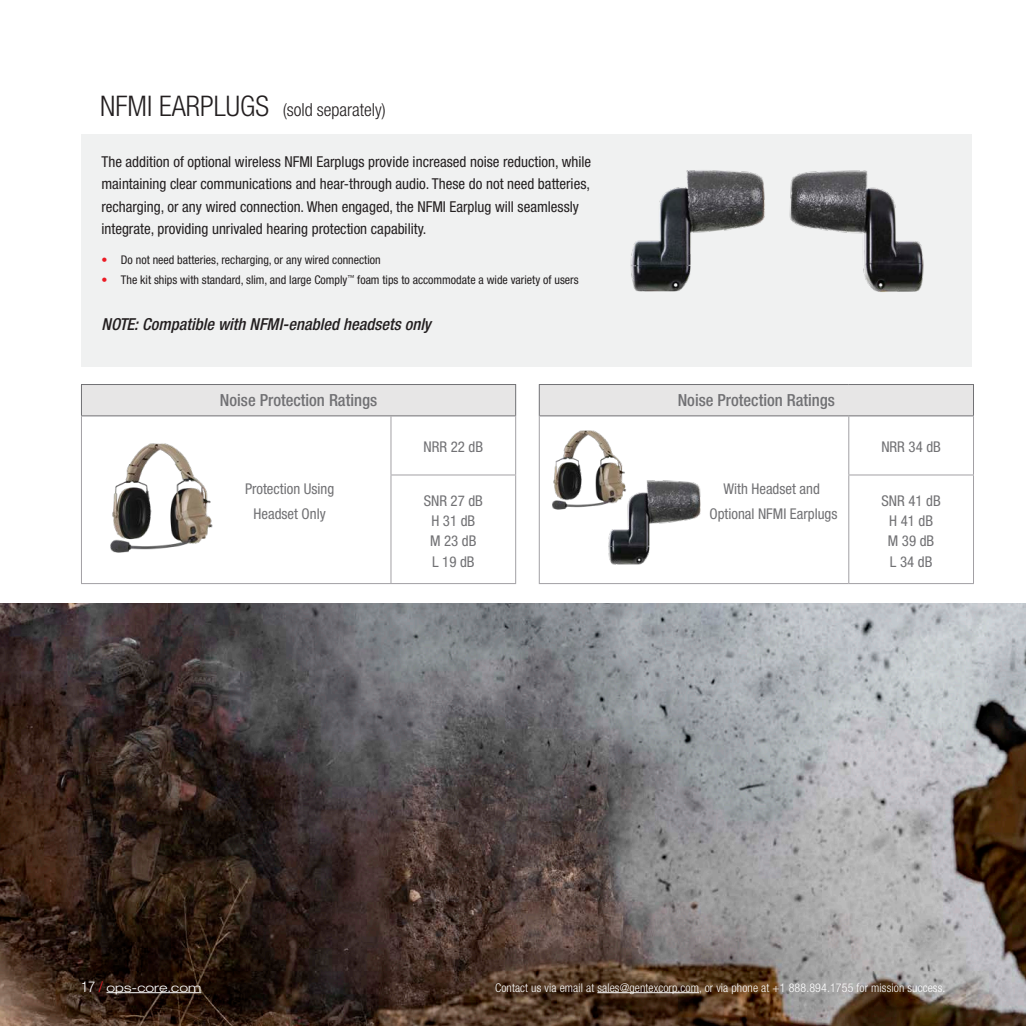
<style>
.page{position:relative;width:1026px;height:1026px;background:#fff}
.page>*{position:absolute;margin:0;border:0;box-sizing:border-box;transform-origin:0 0}
.t1{font:300 condensed 18px "Helvetica Neue LT Std";color:#231f20}
.t2{font:500 condensed 16.65px "Helvetica Neue LT Std";color:#717174}
.t3{font:italic 500 condensed 16.5px "Helvetica Neue LT Std";letter-spacing:.005em;color:#231f20}
.t4{font:condensed 15px/22.5px "Helvetica Neue LT Std";color:#231f20}
.t5{font:condensed 14.85px/25px "Helvetica Neue LT Std";color:#717174;text-align:center}
.Bullets_OPS{font:condensed 12px "Helvetica Neue LT Std";color:#231f20}
.t6{font:300 condensed 12px "Helvetica Neue LT Std";letter-spacing:.01em;color:#fff}
.t7{font:300 expanded 12px "Helvetica Neue LT Std";color:#fff;scale:1.1 1}
.s1{font-size:28.5px}
.s2{font-weight:300;color:#ec1b24}
.s3{font-stretch:condensed;font-size:14.85px}
.s4{font-stretch:condensed;font-size:14.85px;color:#ec1b24}
</style>
<div class="page">
<div style="left:81px;top:134px;width:891px;height:232px;background:#f0f1f1"></div>
<img style="left:630px;top:170px;width:294px;height:122px">
<div style="left:81px;top:385px;width:435px;height:31px;background:#e7e6e6"></div>
<hr style="left:81px;top:384px;width:310px;height:1px;background:#717174">
<hr style="left:81px;top:385px;width:1px;height:30px;background:#717174">
<hr style="left:391px;top:384px;width:125px;height:1px;background:#717174">
<hr style="left:515px;top:385px;width:1px;height:30px;background:#717174">
<hr style="left:81px;top:415px;width:310px;height:1px;background:#717174">
<hr style="left:391px;top:415px;width:125px;height:1px;background:#717174">
<hr style="left:81px;top:416px;width:1px;height:59px;background:#a2a0a4">
<hr style="left:391px;top:416px;width:1px;height:59px;background:#a2a0a4">
<hr style="left:515px;top:416px;width:1px;height:59px;background:#a2a0a4">
<hr style="left:81px;top:475px;width:1px;height:108px;background:#a2a0a4">
<hr style="left:391px;top:475px;width:125px;height:1px;background:#a2a0a4">
<hr style="left:391px;top:475px;width:1px;height:108px;background:#a2a0a4">
<hr style="left:515px;top:475px;width:1px;height:108px;background:#a2a0a4">
<hr style="left:81px;top:583px;width:310px;height:1px;background:#a2a0a4">
<hr style="left:391px;top:583px;width:125px;height:1px;background:#a2a0a4">
<img style="left:110px;top:443px;width:103px;height:110px">
<div style="left:539px;top:385px;width:435px;height:31px;background:#e7e6e6"></div>
<hr style="left:539px;top:384px;width:310px;height:1px;background:#717174">
<hr style="left:539px;top:385px;width:1px;height:30px;background:#717174">
<hr style="left:849px;top:384px;width:125px;height:1px;background:#717174">
<hr style="left:973px;top:385px;width:1px;height:30px;background:#717174">
<hr style="left:539px;top:415px;width:310px;height:1px;background:#717174">
<hr style="left:849px;top:415px;width:125px;height:1px;background:#717174">
<hr style="left:539px;top:416px;width:1px;height:59px;background:#a2a0a4">
<hr style="left:848px;top:416px;width:1px;height:59px;background:#a2a0a4">
<hr style="left:973px;top:416px;width:1px;height:59px;background:#a2a0a4">
<hr style="left:539px;top:475px;width:1px;height:108px;background:#a2a0a4">
<hr style="left:848px;top:475px;width:126px;height:1px;background:#a2a0a4">
<hr style="left:848px;top:475px;width:1px;height:108px;background:#a2a0a4">
<hr style="left:973px;top:475px;width:1px;height:108px;background:#a2a0a4">
<hr style="left:539px;top:583px;width:310px;height:1px;background:#a2a0a4">
<hr style="left:849px;top:583px;width:125px;height:1px;background:#a2a0a4">
<img style="left:608px;top:480px;width:93px;height:85px">
<img style="left:552px;top:430px;width:83px;height:86px">
<img style="left:0;top:604px;width:1026px;height:422px">
<hr style="left:107px;top:992px;width:94px;height:1px;background:#fff">
<hr style="left:597px;top:992px;width:102px;height:1px;background:#fff">
<p class="t1" style="left:100px;top:99px;width:287px"><span class="s1">NFMI EARPLUGS</span> (sold separately)</p>
<p class="t4" style="left:101px;top:150px;width:491px">The addition of optional wireless NFMI Earplugs provide increased noise reduction, while maintaining clear communications and hear-through audio. These do not need batteries, recharging, or any wired connection. When engaged, the NFMI Earplug will seamlessly integrate, providing unrivaled hearing protection capability.</p>
<p class="Bullets_OPS" style="left:101px;top:253px;width:281px"><span class="s2">•</span> Do not need batteries, recharging, or any wired connection</p>
<p class="Bullets_OPS" style="left:101px;top:273px;width:479px"><span class="s2">•</span> The kit ships with standard, slim, and large Comply<sup>™</sup> foam tips to accommodate a wide variety of users</p>
<p class="t3" style="left:101px;top:314px;width:331px">NOTE: Compatible with NFMI-enabled headsets only</p>
<p class="t2" style="left:220px;top:390px;width:159px">Noise Protection Ratings</p>
<p class="t2" style="left:678px;top:390px;width:159px">Noise Protection Ratings</p>
<p class="t5" style="left:424px;top:435px;width:61px">NRR 22 dB</p>
<p class="t5" style="left:881px;top:435px;width:61px">NRR 34 dB</p>
<p class="t5" style="left:245px;top:476px;width:91px">Protection Using<br>Headset Only</p>
<p class="t5" style="left:424px;top:488px;width:61px">SNR 27 dB</p>
<p class="t5" style="left:431px;top:508px;width:45px">H 31 dB</p>
<p class="t5" style="left:430px;top:529px;width:48px">M 23 dB</p>
<p class="t5" style="left:432px;top:549px;width:44px">L 19 dB</p>
<p class="t5" style="left:709px;top:476px;width:130px">With Headset and<br>Optional NFMI Earplugs</p>
<p class="t5" style="left:881px;top:488px;width:61px">SNR 41 dB</p>
<p class="t5" style="left:889px;top:508px;width:45px">H 41 dB</p>
<p class="t5" style="left:888px;top:529px;width:48px">M 39 dB</p>
<p class="t5" style="left:890px;top:549px;width:44px">L 34 dB</p>
<p class="t7" style="left:81px;top:980px;width:111px"><span class="s3">17</span> <span class="s4">/</span> ops-core.com</p>
<p class="t6" style="left:495px;top:980px;width:452px">Contact us via email at sales@gentexcorp.com, or via phone at +1 888.894.1755 for mission success.</p>
</div>
